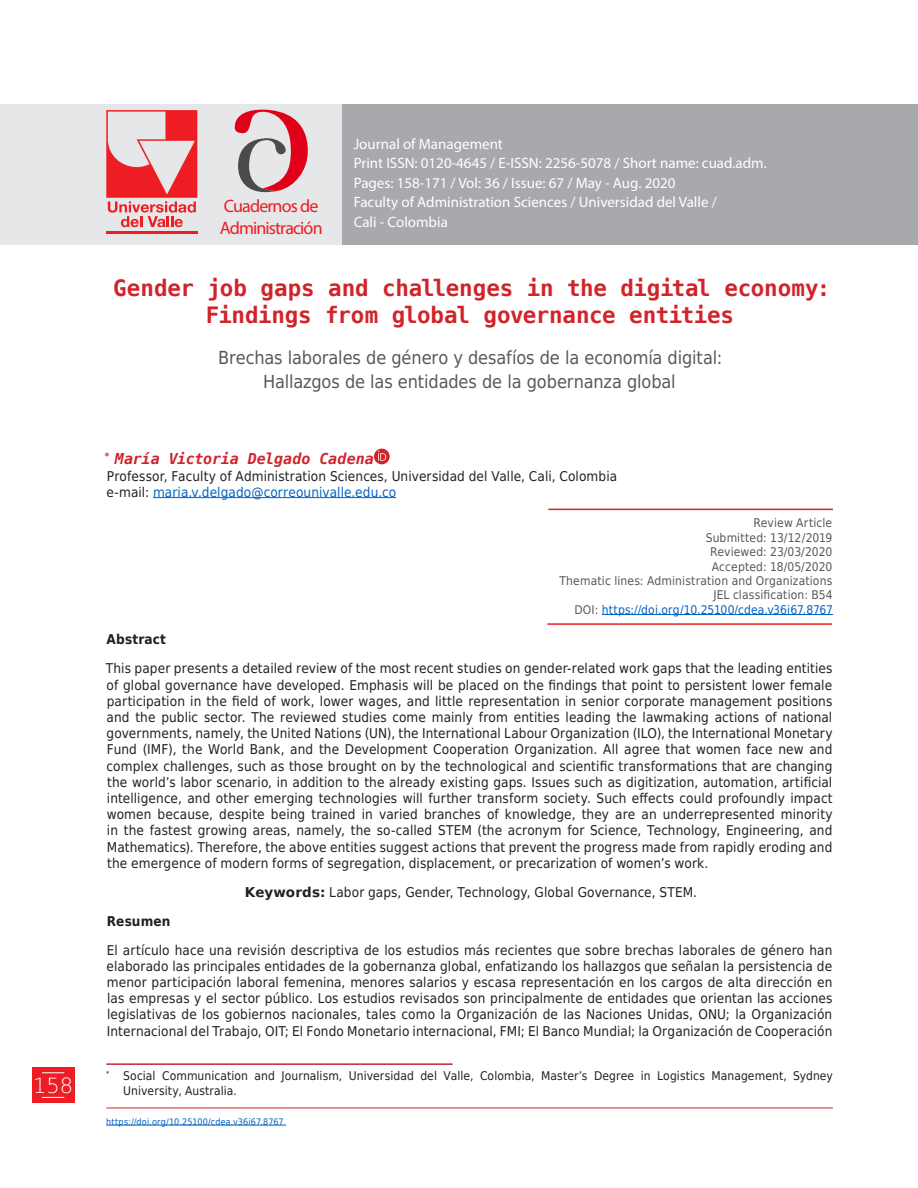
<style>
.page{position:relative;width:918px;height:1188px;background:#fff}
.page>*{position:absolute;margin:0;border:0;box-sizing:border-box;transform-origin:0 0}
.titulos-traducciones{font:700 22.5px/27px "DejaVu Sans Mono";letter-spacing:-.01em;color:#d1232a;text-align:center}
.t1{font:200 21px "DejaVu Sans";color:#fff}
.titulos-traducciones-2{font:18px/24px "DejaVu Sans Condensed";letter-spacing:-.005em;color:#57585a;text-align:center}
.t2{font:18px "Myriad Pro";letter-spacing:-.05em;color:#ee1d23}
.t3{font:15px "Myriad Pro";color:#fff}
.autor{font:italic 700 15px "DejaVu Sans Mono";letter-spacing:-.005em;color:#d1232a}
.resumenes{font:13.5px/16.2px "DejaVu Sans Condensed";letter-spacing:.01em;color:#231f20;text-align:justify}
.info-autor{font:13.5px "DejaVu Sans Condensed";letter-spacing:.01em;color:#231f20}
.info-autor-2{font:13.5px "DejaVu Sans Condensed";letter-spacing:.005em;color:#0563c1}
.resumenes-2{font:700 13.5px "DejaVu Sans Condensed";letter-spacing:.01em;color:#231f20}
.fechas{font:12px "DejaVu Sans Condensed";letter-spacing:.01em;color:#57585a}
.pie-de-pagina{font:12px/14.4px "DejaVu Sans Condensed";letter-spacing:.005em;color:#231f20}
.fechas-2{font:12px "DejaVu Sans Condensed";letter-spacing:.01em;color:#0563c1}
.fechas-3{font:9px "DejaVu Sans Condensed";letter-spacing:.02em;color:#0563c1}
.s1{color:#231f20}
.s2{color:#57585a}
.s3{font-family:"DejaVu Sans";font-weight:700}
</style>
<div class="page">
<div style="left:32px;top:1067px;width:42px;height:36px;background:#ee1d23"></div>
<svg style="left:42px;top:1072px;width:22px;height:1px"></svg>
<svg style="left:42px;top:1097px;width:22px;height:1px"></svg>
<hr style="left:106px;top:1108px;width:727px;height:1px;background:#d1232a">
<hr style="left:106px;top:1125px;width:180px;height:1px;background:#0563c1">
<div style="left:341px;top:104px;width:577px;height:141px;background:#a8a9ad"></div>
<div style="left:0;top:104px;width:341px;height:141px;background:#e6e7e9"></div>
<hr style="left:153px;top:497px;width:243px;height:1px;background:#0563c1">
<hr style="left:602px;top:614px;width:231px;height:1px;background:#0563c1">
<div style="left:374px;top:449px;width:16px;height:15px;background:#d1232a;border-radius:50%"></div>
<svg style="left:378px;top:451px;width:8px;height:10px"></svg>
<hr style="left:106px;top:1063px;width:347px;height:2px;background:#d1232a">
<hr style="left:106px;top:231px;width:91px;height:3px;background:#ee1d23">
<svg style="left:106px;top:110px;width:91px;height:117px"></svg>
<svg style="left:234px;top:110px;width:74px;height:82px"></svg>
<hr style="left:548px;top:509px;width:285px;height:1px;background:#ee1d23">
<hr style="left:547px;top:623px;width:285px;height:2px;background:#ee1d23">
<p class="t1" style="left:33px;top:1069px;width:42px">158</p>
<p class="t2" style="left:224px;top:195px;width:96px">Cuadernos de</p>
<p class="t2" style="left:220px;top:217px;width:104px">Administración</p>
<p class="t3" style="left:354px;top:134px;width:151px">Journal of Management</p>
<p class="t3" style="left:354px;top:154px;width:415px">Print ISSN: 0120-4645 / E-ISSN: 2256-5078 / Short name: cuad.adm.</p>
<p class="t3" style="left:354px;top:173px;width:323px">Pages: 158-171 / Vol: 36 / Issue: 67 / May - Aug. 2020</p>
<p class="t3" style="left:354px;top:193px;width:365px">Faculty of Administration Sciences / Universidad del Valle /</p>
<p class="t3" style="left:354px;top:212px;width:96px">Cali - Colombia</p>
<p class="titulos-traducciones" style="left:113px;top:275px;width:718px">Gender job gaps and challenges in the digital economy:<br>Findings from global governance entities</p>
<p class="titulos-traducciones-2" style="left:218px;top:345px;width:505px">Brechas laborales de género y desafíos de la economía digital:<br>Hallazgos de las entidades de la gobernanza global</p>
<p class="autor" style="left:104px;top:449px;width:271px"><sup>*</sup> María Victoria Delgado Cadena</p>
<p class="info-autor" style="left:107px;top:465px;width:512px">Professor, Faculty of Administration Sciences, Universidad del Valle, Cali, Colombia</p>
<p class="info-autor-2" style="left:107px;top:481px;width:291px"><span class="s1">e-mail:</span> maria.v.delgado@correounivalle.edu.co</p>
<p class="fechas" style="left:753px;top:513px;width:80px">Review Article</p>
<p class="fechas" style="left:706px;top:528px;width:128px">Submitted: 13/12/2019</p>
<p class="fechas" style="left:710px;top:542px;width:124px">Reviewed: 23/03/2020</p>
<p class="fechas" style="left:712px;top:557px;width:122px">Accepted: 18/05/2020</p>
<p class="fechas" style="left:559px;top:571px;width:275px">Thematic lines: Administration and Organizations</p>
<p class="fechas" style="left:713px;top:585px;width:121px">JEL classification: B54</p>
<p class="fechas-2" style="left:574px;top:600px;width:260px"><span class="s2">DOI:</span> https://doi.org/10.25100/cdea.v36i67.8767</p>
<p class="resumenes-2" style="left:107px;top:629px;width:61px">Abstract</p>
<p class="resumenes" style="left:106px;top:660px;width:729px">This paper presents a detailed review of the most recent studies on gender-related work gaps that the leading entities of global governance have developed. Emphasis will be placed on the findings that point to persistent lower female participation in the field of work, lower wages, and little representation in senior corporate management positions and the public sector. The reviewed studies come mainly from entities leading the lawmaking actions of national governments, namely, the United Nations (UN), the International Labour Organization (ILO), the International Monetary Fund (IMF), the World Bank, and the Development Cooperation Organization. All agree that women face new and complex challenges, such as those brought on by the technological and scientific transformations that are changing the world’s labor scenario, in addition to the already existing gaps. Issues such as digitization, automation, artificial intelligence, and other emerging technologies will further transform society. Such effects could profoundly impact women because, despite being trained in varied branches of knowledge, they are an underrepresented minority in the fastest growing areas, namely, the so-called STEM (the acronym for Science, Technology, Engineering, and Mathematics). Therefore, the above entities suggest actions that prevent the progress made from rapidly eroding and the emergence of modern forms of segregation, displacement, or precarization of women’s work.</p>
<p class="resumenes" style="left:245px;top:883px;width:454px"><span class="s3">Keywords:</span> Labor gaps, Gender, Technology, Global Governance, STEM.</p>
<p class="resumenes-2" style="left:107px;top:910px;width:65px">Resumen</p>
<p class="resumenes" style="left:107px;top:941px;width:727px">El artículo hace una revisión descriptiva de los estudios más recientes que sobre brechas laborales de género han elaborado las principales entidades de la gobernanza global, enfatizando los hallazgos que señalan la persistencia de menor participación laboral femenina, menores salarios y escasa representación en los cargos de alta dirección en las empresas y el sector público. Los estudios revisados son principalmente de entidades que orientan las acciones legislativas de los gobiernos nacionales, tales como la Organización de las Naciones Unidas, ONU; la Organización Internacional del Trabajo, OIT; El Fondo Monetario internacional, FMI; El Banco Mundial; la Organización de Cooperación</p>
<p class="pie-de-pagina" style="left:123px;top:1068px;width:711px;text-indent:-17px"><sup>*</sup> Social Communication and Journalism, Universidad del Valle, Colombia, Master’s Degree in Logistics Management, Sydney<br>University, Australia.</p>
<p class="fechas-3" style="left:106px;top:1114px;width:179px">https://doi.org/10.25100/cdea.v36i67.8767</p>
</div>
